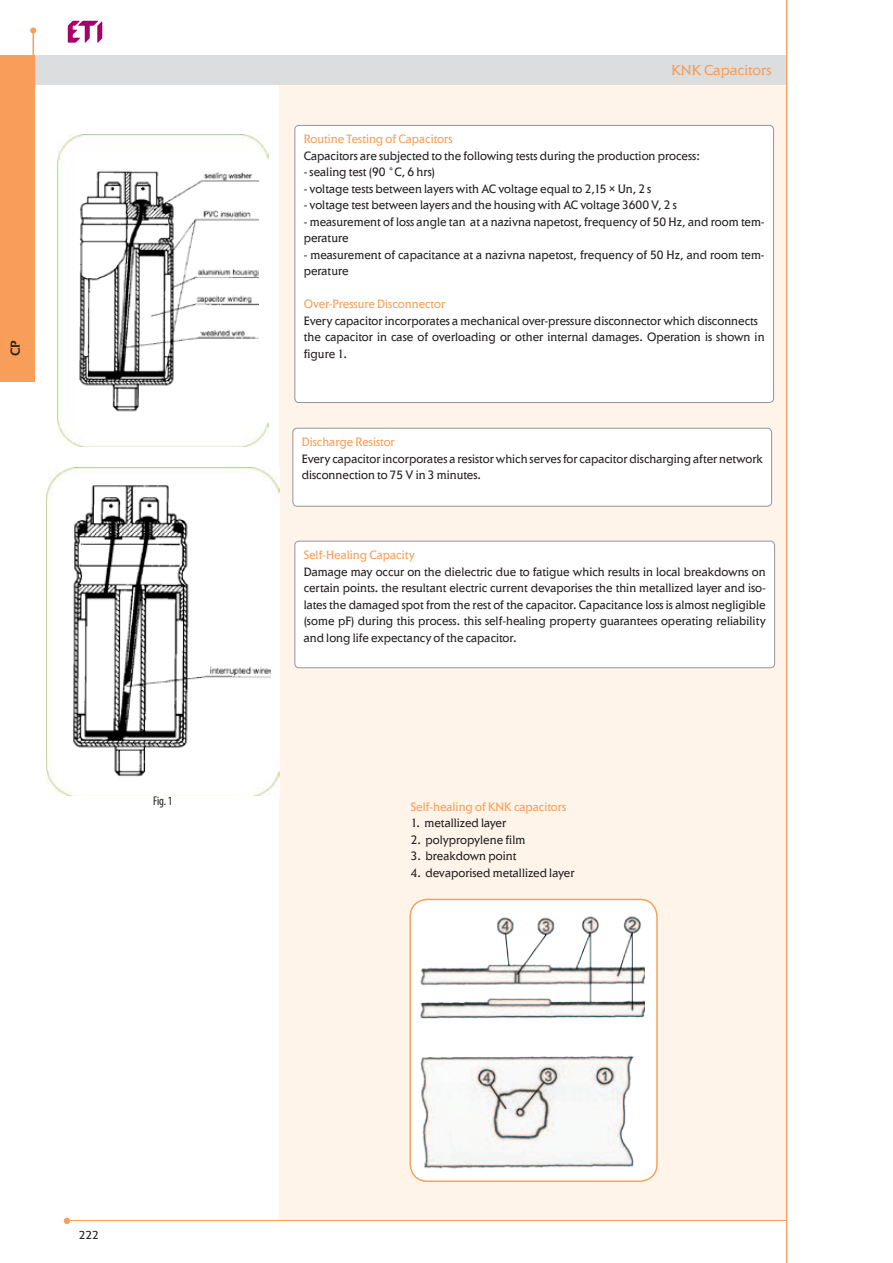
<style>
.page{position:relative;width:893px;height:1263px;background:#fff}
.page>*{position:absolute;margin:0;border:0;box-sizing:border-box;transform-origin:0 0}
.pomarancz_naglowek{font:15px "Elan Itc TEE";color:#f89e58}
.t1{font:500 13.5px "Elan SC Itc TEE";color:#231f20}
.zastosowanie{font:12.6px/16.5px "Elan Itc TEE";color:#231f20;scale:.95 1}
.zastosowanie-2{font:12.6px "Elan Itc TEE";color:#f89e58;scale:.95 1}
.zastosowanie-3{font:condensed 12.6px "Myriad Pro";color:#231f20;scale:.95 1}
.t2{font:12px "Elan Itc TEE";color:#231f20}
</style>
<div class="page">
<div style="left:279px;top:85px;width:507px;height:1135px;background:#fef4ea"></div>
<svg style="left:68px;top:21px;width:34px;height:22px"></svg>
<div style="left:31px;top:55px;width:756px;height:30px;background:#dcdddf"></div>
<svg style="left:64px;top:1218px;width:6px;height:6px"></svg>
<div style="left:0;top:55px;width:34px;height:327px;background:#f89e58"></div>
<svg style="left:30px;top:28px;width:6px;height:27px"></svg>
<hr style="left:66px;top:1220px;width:721px;height:1px;background:#f89e58">
<hr style="left:786px;top:0;width:1px;height:1263px;background:#f89e58">
<div style="left:410px;top:899px;width:247px;height:282px;background:#fff;border-radius:17px"></div>
<div style="left:409px;top:899px;width:249px;height:283px;border:1px solid #f89e58;border-radius:17px"></div>
<img style="left:420px;top:916px;width:225px;height:253px">
<img style="left:58px;top:134px;width:210px;height:312px">
<img style="left:76px;top:163px;width:183px;height:256px">
<img style="left:47px;top:467px;width:232px;height:329px">
<img style="left:58px;top:482px;width:212px;height:298px">
<div style="left:295px;top:125px;width:478px;height:277px;background:#fff;border-radius:4px"></div>
<div style="left:294px;top:125px;width:480px;height:278px;border:1px solid #939598;border-radius:4px"></div>
<div style="left:293px;top:428px;width:479px;height:78px;background:#fff;border-radius:4px"></div>
<div style="left:292px;top:428px;width:480px;height:79px;border:1px solid #939598;border-radius:4px"></div>
<div style="left:295px;top:541px;width:480px;height:127px;background:#fff;border-radius:4px"></div>
<div style="left:294px;top:541px;width:481px;height:127px;border:1px solid #939598;border-radius:4px"></div>
<p class="t1" style="left:7px;top:356px;width:17px;rotate:-90deg">CP</p>
<p class="zastosowanie-3" style="left:153px;top:793px;width:22px">Fig. 1</p>
<p class="pomarancz_naglowek" style="left:671px;top:61px;width:102px">KNK Capacitors</p>
<p class="zastosowanie-2" style="left:304px;top:132px;width:158px">Routine Testing of Capacitors</p>
<p class="zastosowanie" style="left:304px;top:147px;width:418px">Capacitors are subjected to the following tests during the production process:</p>
<p class="zastosowanie" style="left:304px;top:164px;width:140px">- sealing test (90 °C, 6 hrs)</p>
<p class="zastosowanie" style="left:304px;top:180px;width:367px">- voltage tests between layers with AC voltage equal to 2,15 × Un, 2 s</p>
<p class="zastosowanie" style="left:304px;top:197px;width:394px">- voltage test between layers and the housing with AC voltage 3600 V, 2 s</p>
<p class="zastosowanie" style="left:304px;top:213px;width:487px">- measurement of loss angle tanδ at a nazivna napetost, frequency of 50 Hz, and room tem&shy;perature</p>
<p class="zastosowanie" style="left:304px;top:246px;width:487px">- measurement of capacitance at a nazivna napetost, frequency of 50 Hz, and room tem&shy;perature</p>
<p class="zastosowanie-2" style="left:304px;top:297px;width:150px">Over-Pressure Disconnector</p>
<p class="zastosowanie" style="left:304px;top:312px;width:480px">Every capacitor incorporates a mechanical over-pressure disconnector which disconnects</p>
<p class="zastosowanie" style="left:304px;top:329px;width:487px">the capacitor in case of overloading or other internal damages. Operation is shown in figure 1.</p>
<p class="zastosowanie-2" style="left:302px;top:434px;width:99px">Discharge Resistor</p>
<p class="zastosowanie" style="left:302px;top:450px;width:487px">Every capacitor incorporates a resistor which serves for capacitor discharging after network disconnection to 75 V in 3 minutes.</p>
<p class="zastosowanie-2" style="left:304px;top:547px;width:118px">Self-Healing Capacity</p>
<p class="zastosowanie" style="left:304px;top:563px;width:488px;text-align:justify">Damage may occur on the dielectric due to fatigue which results in local breakdowns on certain points. the resultant electric current devaporises the thin metallized layer and iso&shy;lates the damaged spot from the rest of the capacitor. Capacitance loss is almost negligible (some pF) during this process. this self-healing property guarantees operating reliability and long life expectancy of the capacitor.</p>
<p class="zastosowanie-2" style="left:411px;top:799px;width:165px">Self-healing of KNK capacitors</p>
<p class="zastosowanie" style="left:411px;top:815px;width:102px">1. metallized layer</p>
<p class="zastosowanie" style="left:411px;top:831px;width:122px">2. polypropylene film</p>
<p class="zastosowanie" style="left:411px;top:848px;width:113px">3. breakdown point</p>
<p class="zastosowanie" style="left:411px;top:864px;width:174px">4. devaporised metallized layer</p>
<p class="t2" style="left:79px;top:1228px;width:22px">222</p>
</div>
